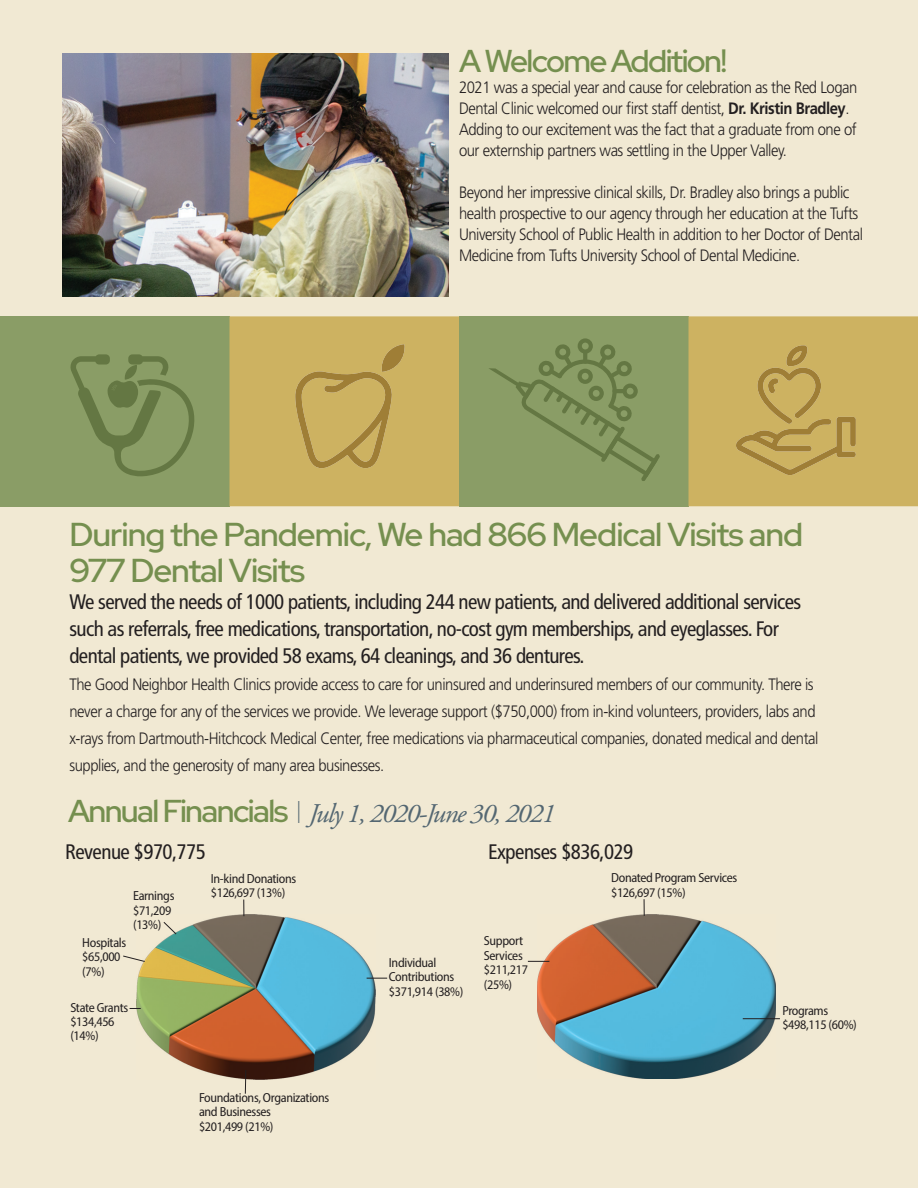
<style>
.page{position:relative;width:918px;height:1188px;background:#f1e9d3}
.page>*{position:absolute;margin:0;border:0;box-sizing:border-box;transform-origin:0 0}
.t1{font:500 33px/36px "Red Hat Display";letter-spacing:-.03em;color:#758f4f}
.t2{font:500 31.5px "Red Hat Display";letter-spacing:-.05em;color:#758f4f}
.t3{font:italic 27px "Adobe Garamond Pro";letter-spacing:-.05em;color:#546772}
.t4{font:condensed 21px/27px "Frutiger";letter-spacing:-.03em;color:#231f20}
.t5{font:300 16.5px/21px "Frutiger";letter-spacing:-.03em;color:#231f20;scale:.9 1}
.t6{font:semi-condensed 13.2px/14.4px "Myriad Pro";letter-spacing:-.025em;color:#231f20}
.s1{font-weight:700}
.s2{font-family:"Red Hat Display";font-weight:500;font-style:normal;font-size:31.5px;color:#758f4f}
.s3{font-family:"Frutiger";font-weight:300;font-style:normal;font-stretch:condensed;font-size:31.5px}
</style>
<div class="page">
<div style="left:0;top:316px;width:230px;height:190px;background:#8a9d66"></div>
<div style="left:459px;top:316px;width:229px;height:190px;background:#8a9d66"></div>
<div style="left:688px;top:316px;width:230px;height:190px;background:#cdb261"></div>
<svg style="left:70px;top:354px;width:125px;height:122px"></svg>
<svg style="left:230px;top:316px;width:229px;height:190px;background:#caae5e"></svg>
<svg style="left:489px;top:338px;width:171px;height:143px"></svg>
<svg style="left:735px;top:345px;width:121px;height:130px;background:#c3a759"></svg>
<img style="left:137px;top:915px;width:239px;height:164px">
<svg style="left:367px;top:978px;width:20px;height:1px"></svg>
<svg style="left:243px;top:900px;width:1px;height:16px"></svg>
<svg style="left:163px;top:921px;width:14px;height:14px"></svg>
<svg style="left:122px;top:955px;width:23px;height:7px"></svg>
<svg style="left:245px;top:1069px;width:1px;height:25px"></svg>
<img style="left:537px;top:914px;width:239px;height:165px">
<svg style="left:644px;top:899px;width:1px;height:17px"></svg>
<svg style="left:528px;top:961px;width:21px;height:1px"></svg>
<hr style="left:743px;top:1018px;width:37px;height:1px;background:#231f20">
<img style="left:62px;top:53px;width:386px;height:244px">
<h2 class="t2" style="left:459px;top:40px;width:270px">A Welcome Addition!</h2>
<p class="t5" style="left:459px;top:77px;width:444px">2021 was a special year and cause for celebration as the Red Logan Dental Clinic welcomed our first staff dentist, <span class="s1">Dr. Kristin Bradley</span>.<br>Adding to our excitement was the fact that a graduate from one of our externship partners was settling in the Upper Valley.</p>
<p class="t5" style="left:459px;top:182px;width:450px">Beyond her impressive clinical skills, Dr. Bradley also brings a public health prospective to our agency through her education at the Tufts University School of Public Health in addition to her Doctor of Dental Medicine from Tufts University School of Dental Medicine.</p>
<h1 class="t1" style="left:70px;top:515px;width:735px">During the Pandemic, We had 866 Medical Visits and<br>977 Dental Visits</h1>
<p class="t4" style="left:70px;top:588px;width:733px">We served the needs of 1000 patients, including 244 new patients, and delivered additional services such as referrals, free medications, transportation, no-cost gym memberships, and eyeglasses. For dental patients, we provided 58 exams, 64 cleanings, and 36 dentures.</p>
<p class="t5" style="left:70px;top:671px;width:834px;line-height:27px">The Good Neighbor Health Clinics provide access to care for uninsured and underinsured members of our community. There is never a charge for any of the services we provide. We leverage support ($750,000) from in-kind volunteers, providers, labs and x-rays from Dartmouth-Hitchcock Medical Center, free medications via pharmaceutical companies, donated medical and dental supplies, and the generosity of many area businesses.</p>
<h3 class="t3" style="left:68px;top:797px;width:489px"><span class="s2">Annual Financials</span> <span class="s3">I</span> July 1, 2020-June 30, 2021</h3>
<p class="t4" style="left:65px;top:839px;width:142px">Revenue $970,775</p>
<p class="t4" style="left:488px;top:839px;width:147px">Expenses $836,029</p>
<p class="t6" style="left:133px;top:888px;width:43px">Earnings $71,209 (13%)</p>
<p class="t6" style="left:82px;top:935px;width:46px">Hospitals $65,000 (7%)</p>
<p class="t6" style="left:70px;top:1000px;width:59px">State Grants $134,456 (14%)</p>
<p class="t6" style="left:211px;top:871px;width:87px">In-kind Donations $126,697 (13%)</p>
<p class="t6" style="left:199px;top:1090px;width:132px">Foundations, Organizations and Businesses<br>$201,499 (21%)</p>
<p class="t6" style="left:389px;top:955px;width:76px">Individual<br>Contributions $371,914 (38%)</p>
<p class="t6" style="left:484px;top:934px;width:46px">Support<br>Services $211,217 (25%)</p>
<p class="t6" style="left:611px;top:871px;width:128px">Donated Program Services $126,697 (15%)</p>
<p class="t6" style="left:782px;top:1003px;width:76px">Programs $498,115 (60%)</p>
</div>
